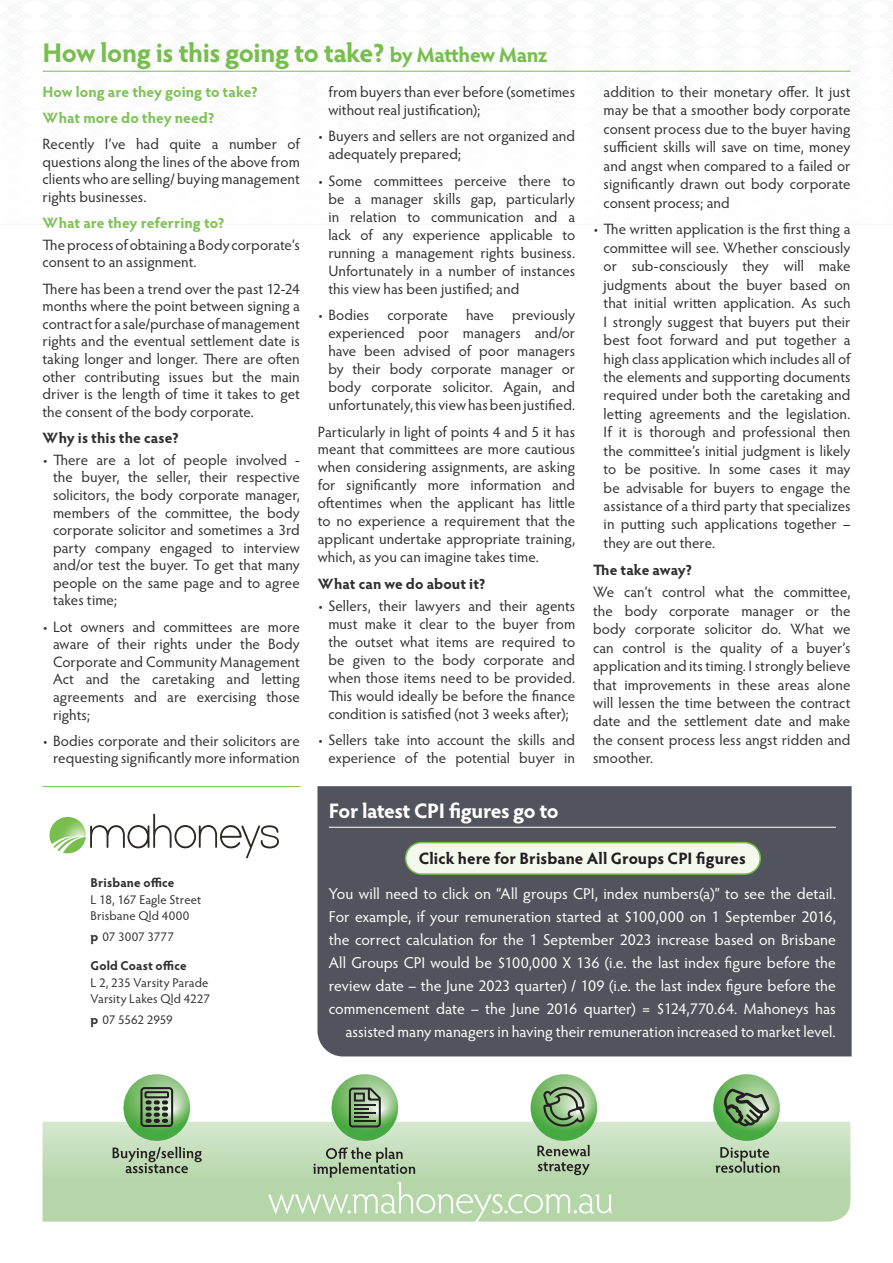
<style>
.page{position:relative;width:893px;height:1263px;background:#fff}
.page>*{position:absolute;margin:0;border:0;box-sizing:border-box;transform-origin:0 0}
.Headings{font:700 27px "Hypatia Sans Pro";letter-spacing:-.02em;color:#77be4e}
.Sub_Headings{font:700 21px "Hypatia Sans Pro";letter-spacing:-.025em;color:#fff}
.Body_Copy{font:700 16.5px "Hypatia Sans Pro";letter-spacing:.005em;color:#231f20}
.Body_Copy-2{font:15.75px/23px "Hypatia Sans Pro";color:#fff;text-align:right}
.Body_Copy-3{font:15px/18.5px "Hypatia Sans Pro";letter-spacing:.005em;color:#312f30;text-align:justify}
.Body_Copy-4{font:700 15px "Hypatia Sans Pro";letter-spacing:.005em;color:#7fc257}
.Body_Copy-5{font:700 15px "Hypatia Sans Pro";letter-spacing:.005em;color:#312f30}
.Contact_Details{font:12.75px/16.5px "Hypatia Sans Pro";letter-spacing:.01em;color:#312f30}
.Contact_Details-2{font:12.75px "Hypatia Sans Pro";letter-spacing:-.015em;color:#312f30}
.s1{font-size:21px}
.s2{font-weight:700}
</style>
<div class="page">
<svg style="left:42px;top:70px;width:809px;height:2px"></svg>
<svg style="left:43px;top:1122px;width:807px;height:99px;fill:#b5d6a9"></svg>
<svg style="left:113px;top:1074px;width:89px;height:99px"></svg>
<svg style="left:268px;top:1074px;width:344px;height:148px"></svg>
<svg style="left:713px;top:1074px;width:67px;height:67px"></svg>
<svg style="left:715px;top:1147px;width:65px;height:26px"></svg>
<svg style="left:49px;top:814px;width:230px;height:44px"></svg>
<hr style="left:43px;top:786px;width:257px;height:1px;background:#77be4e">
<div style="left:317px;top:786px;width:535px;height:270px;background:#51545c"></div>
<div style="left:406px;top:842px;width:354px;height:32px;background:#f5f8ed;border-radius:16px"></div>
<div style="left:405px;top:842px;width:356px;height:33px;border:2px solid #77be4e;border-radius:16px"></div>
<hr style="left:329px;top:827px;width:507px;height:1px;background:#fff">
<hr style="left:43px;top:71px;width:807px;height:1px;background:#77be4e">
<p class="Headings" style="left:43px;top:34px;width:507px">How long is this going to take? <span class="s1">by Matthew Manz</span></p>
<p class="Body_Copy-4" style="left:43px;top:81px;width:217px">How long are they going to take?</p>
<p class="Body_Copy-4" style="left:43px;top:107px;width:174px">What more do they need?</p>
<p class="Body_Copy-3" style="left:43px;top:135px;width:259px;line-height:17.5px">Recently I’ve had quite a number of questions along the lines of the above from clients who are selling/ buying management rights businesses.</p>
<p class="Body_Copy-4" style="left:43px;top:212px;width:184px">What are they referring to?</p>
<p class="Body_Copy-3" style="left:43px;top:236px;width:259px;line-height:17.5px">The process of obtaining a Body corporate’s consent to an assignment.</p>
<p class="Body_Copy-3" style="left:43px;top:279px;width:259px;line-height:17.5px">There has been a trend over the past 12-24 months where the point between signing a contract for a sale/purchase of management rights and the eventual settlement date is taking longer and longer. There are often other contributing issues but the main driver is the length of time it takes to get the consent of the body corporate.</p>
<p class="Body_Copy-5" style="left:43px;top:427px;width:138px">Why is this the case?</p>
<p class="Body_Copy-3" style="left:53px;top:450px;width:248px;line-height:17.5px;text-indent:-11px">• There are a lot of people involved - the buyer, the seller, their respective solicitors, the body corporate manager, members of the committee, the body corporate solicitor and sometimes a 3rd party company engaged to interview and/or test the buyer. To get that many people on the same page and to agree takes time;</p>
<p class="Body_Copy-3" style="left:53px;top:617px;width:248px;line-height:17.5px;text-indent:-11px">• Lot owners and committees are more aware of their rights under the Body Corporate and Community Management Act and the caretaking and letting agreements and are exercising those rights;</p>
<p class="Body_Copy-3" style="left:43px;top:731px;width:259px;line-height:17.5px;text-align:right">• Bodies corporate and their solicitors are requesting significantly more information</p>
<p class="Body_Copy-3" style="left:328px;top:82px;width:248px;line-height:18px">from buyers than ever before (sometimes without real justification);</p>
<p class="Body_Copy-3" style="left:328px;top:127px;width:248px;line-height:18px;text-indent:-10px">• Buyers and sellers are not organized and adequately prepared;</p>
<p class="Body_Copy-3" style="left:328px;top:171px;width:248px;line-height:18px;text-indent:-10px">• Some committees perceive there to be a manager skills gap, particularly in relation to communication and a lack of any experience applicable to running a management rights business.<br>Unfortunately in a number of instances this view has been justified; and</p>
<p class="Body_Copy-3" style="left:328px;top:306px;width:248px;line-height:18px;text-indent:-10px">• Bodies corporate have previously experienced poor managers and/or have been advised of poor managers by their body corporate manager or body corporate solicitor. Again, and unfortunately, this view has been justified.</p>
<p class="Body_Copy-3" style="left:318px;top:422px;width:259px;line-height:18px">Particularly in light of points 4 and 5 it has meant that committees are more cautious when considering assignments, are asking for significantly more information and oftentimes when the applicant has little to no experience a requirement that the applicant undertake appropriate training, which, as you can imagine takes time.</p>
<p class="Body_Copy-5" style="left:318px;top:573px;width:169px">What can we do about it?</p>
<p class="Body_Copy-3" style="left:328px;top:596px;width:248px;line-height:18px;text-indent:-10px">• Sellers, their lawyers and their agents must make it clear to the buyer from the outset what items are required to be given to the body corporate and when those items need to be provided.<br>This would ideally be before the finance condition is satisfied (not 3 weeks after);</p>
<p class="Body_Copy-3" style="left:318px;top:731px;width:259px;line-height:18px;text-align:right">• Sellers take into account the skills and experience of the potential buyer in</p>
<p class="Body_Copy-3" style="left:604px;top:82px;width:248px">addition to their monetary offer. It just may be that a smoother body corporate consent process due to the buyer having sufficient skills will save on time, money and angst when compared to a failed or significantly drawn out body corporate consent process; and</p>
<p class="Body_Copy-3" style="left:604px;top:220px;width:248px;text-indent:-10px">• The written application is the first thing a committee will see. Whether consciously or sub-consciously they will make judgments about the buyer based on that initial written application. As such I strongly suggest that buyers put their best foot forward and put together a high class application which includes all of the elements and supporting documents required under both the caretaking and letting agreements and the legislation.<br>If it is thorough and professional then the committee’s initial judgment is likely to be positive. In some cases it may be advisable for buyers to engage the assistance of a third party that specializes in putting such applications together – they are out there.</p>
<p class="Body_Copy-5" style="left:593px;top:559px;width:101px">The take away?</p>
<p class="Body_Copy-3" style="left:593px;top:583px;width:259px">We can’t control what the committee, the body corporate manager or the body corporate solicitor do. What we can control is the quality of a buyer’s application and its timing. I strongly believe that improvements in these areas alone will lessen the time between the contract date and the settlement date and make the consent process less angst ridden and smoother.</p>
<p class="Contact_Details" style="left:90px;top:874px;width:112px"><span class="s2">Brisbane office<br></span>L 18, 167 Eagle Street<br>Brisbane Qld 4000</p>
<p class="Contact_Details" style="left:90px;top:928px;width:85px"><span class="s2">p</span> 07 3007 3777</p>
<p class="Contact_Details" style="left:90px;top:957px;width:121px"><span class="s2">Gold Coast office<br></span>L 2, 235 Varsity Parade<br>Varsity Lakes Qld 4227</p>
<p class="Contact_Details-2" style="left:90px;top:1011px;width:84px"><span class="s2">p</span> 07 5562 2959</p>
<p class="Sub_Headings" style="left:329px;top:796px;width:231px">For latest CPI figures go to</p>
<p class="Body_Copy" style="left:419px;top:846px;width:329px">Click here for Brisbane All Groups CPI figures</p>
<p class="Body_Copy-2" style="left:329px;top:882px;width:509px">You will need to click on “All groups CPI, index numbers(a)” to see the detail.<br>For example, if your remuneration started at $100,000 on 1 September 2016, the correct calculation for the 1 September 2023 increase based on Brisbane All Groups CPI would be $100,000 X 136 (i.e. the last index figure before the review date – the June 2023 quarter) / 109 (i.e. the last index figure before the commencement date – the June 2016 quarter) = $124,770.64. Mahoneys has assisted many managers in having their remuneration increased to market level.</p>
</div>
